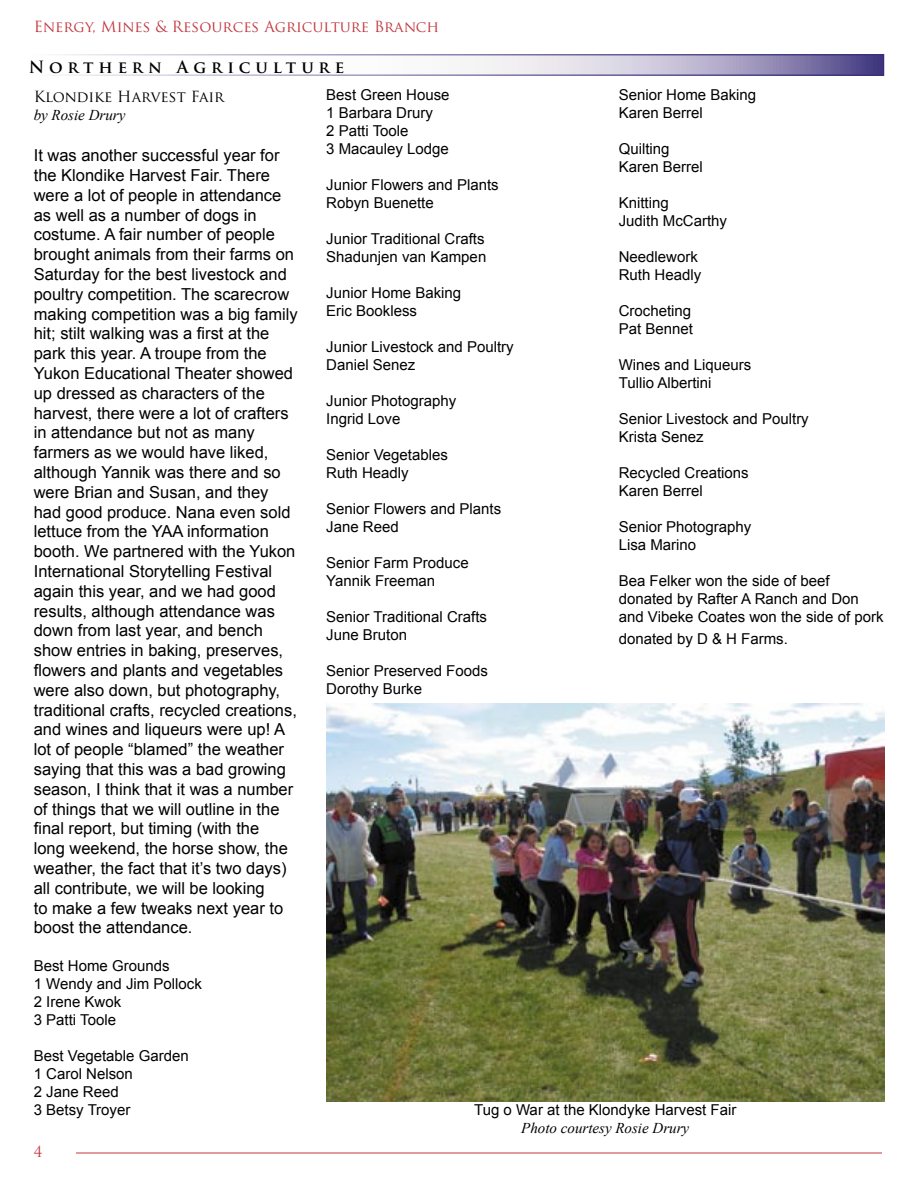
<style>
.page{position:relative;width:918px;height:1188px;background:#fff}
.page>*{position:absolute;margin:0;border:0;box-sizing:border-box;transform-origin:0 0}
.t1{font:16.5px/19.8px "Arial";color:#000}
.t2{font:700 16.5px "Trajan Pro";letter-spacing:.3em;color:#000}
.t3{font:15px/18px "Arial";color:#000}
.t4{font:15px "Trajan Pro";color:#c1373e}
.t5{font:italic 15px "Times New Roman";color:#000}
.t6{font:15px "Trajan Pro";letter-spacing:-.005em;color:#000}
</style>
<div class="page">
<hr style="left:76px;top:1152px;width:806px;height:1px;background:#e09b9e">
<svg style="left:58px;top:54px;width:826px;height:22px"></svg>
<img style="left:326px;top:704px;width:558px;height:397px">
<p class="t4" style="left:34px;top:17px;width:407px">Energy, Mines &amp; Resources Agriculture Branch</p>
<p class="t2" style="left:29px;top:56px;width:317px">Northern Agriculture</p>
<p class="t6" style="left:34px;top:87px;width:192px">Klondike Harvest Fair</p>
<p class="t5" style="left:34px;top:104px;width:93px">by Rosie Drury</p>
<p class="t1" style="left:34px;top:146px;width:266px">It was another successful year for the Klondike Harvest Fair. There were a lot of people in attendance as well as a number of dogs in costume. A fair number of people brought animals from their farms on Saturday for the best livestock and poultry competition. The scarecrow making competition was a big family hit; stilt walking was a first at the park this year. A troupe from the Yukon Educational Theater showed up dressed as characters of the harvest, there were a lot of crafters in attendance but not as many farmers as we would have liked, although Yannik was there and so were Brian and Susan, and they had good produce. Nana even sold lettuce from the YAA information booth. We partnered with the Yukon International Storytelling Festival again this year, and we had good results, although attendance was down from last year, and bench show entries in baking, preserves, flowers and plants and vegetables were also down, but photography, traditional crafts, recycled creations, and wines and liqueurs were up! A lot of people “blamed” the weather saying that this was a bad growing season, I think that it was a number of things that we will outline in the final report, but timing (with the<br>long weekend, the horse show, the weather, the fact that it’s two days) all contribute, we will be looking<br>to make a few tweaks next year to boost the attendance.</p>
<p class="t3" style="left:34px;top:957px;width:170px">Best Home Grounds<br>1 Wendy and Jim Pollock<br>2 Irene Kwok<br>3 Patti Toole</p>
<p class="t3" style="left:34px;top:1047px;width:157px">Best Vegetable Garden<br>1 Carol Nelson<br>2 Jane Reed<br>3 Betsy Troyer</p>
<p class="t3" style="left:326px;top:86px;width:125px">Best Green House<br>1 Barbara Drury<br>2 Patti Toole<br>3 Macauley Lodge</p>
<p class="t3" style="left:326px;top:176px;width:174px">Junior Flowers and Plants<br>Robyn Buenette</p>
<p class="t3" style="left:326px;top:230px;width:162px">Junior Traditional Crafts<br>Shadunjen van Kampen</p>
<p class="t3" style="left:326px;top:284px;width:137px">Junior Home Baking<br>Eric Bookless</p>
<p class="t3" style="left:326px;top:338px;width:189px">Junior Livestock and Poultry<br>Daniel Senez</p>
<p class="t3" style="left:326px;top:392px;width:132px">Junior Photography<br>Ingrid Love</p>
<p class="t3" style="left:326px;top:446px;width:123px">Senior Vegetables<br>Ruth Headly</p>
<p class="t3" style="left:326px;top:500px;width:177px">Senior Flowers and Plants<br>Jane Reed</p>
<p class="t3" style="left:326px;top:554px;width:144px">Senior Farm Produce<br>Yannik Freeman</p>
<p class="t3" style="left:326px;top:608px;width:162px">Senior Traditional Crafts<br>June Bruton</p>
<p class="t3" style="left:326px;top:662px;width:163px">Senior Preserved Foods<br>Dorothy Burke</p>
<p class="t3" style="left:619px;top:86px;width:139px">Senior Home Baking<br>Karen Berrel</p>
<p class="t3" style="left:619px;top:140px;width:86px">Quilting<br>Karen Berrel</p>
<p class="t3" style="left:619px;top:194px;width:110px">Knitting<br>Judith McCarthy</p>
<p class="t3" style="left:619px;top:248px;width:84px">Needlework<br>Ruth Headly</p>
<p class="t3" style="left:619px;top:302px;width:76px">Crocheting<br>Pat Bennet</p>
<p class="t3" style="left:619px;top:356px;width:134px">Wines and Liqueurs<br>Tullio Albertini</p>
<p class="t3" style="left:619px;top:410px;width:192px">Senior Livestock and Poultry<br>Krista Senez</p>
<p class="t3" style="left:619px;top:464px;width:132px">Recycled Creations<br>Karen Berrel</p>
<p class="t3" style="left:619px;top:518px;width:134px">Senior Photography<br>Lisa Marino</p>
<p class="t3" style="left:619px;top:572px;width:266px">Bea Felker won the side of beef donated by Rafter A Ranch and Don and Vibeke Coates won the side of pork</p>
<p class="t3" style="left:619px;top:630px;width:171px">donated by D &amp; H Farms.</p>
<p class="t3" style="left:474px;top:1101px;width:264px">Tug o War at the Klondyke Harvest Fair</p>
<p class="t5" style="left:521px;top:1118px;width:169px">Photo courtesy Rosie Drury</p>
<p class="t4" style="left:34px;top:1142px;width:10px">4</p>
</div>
